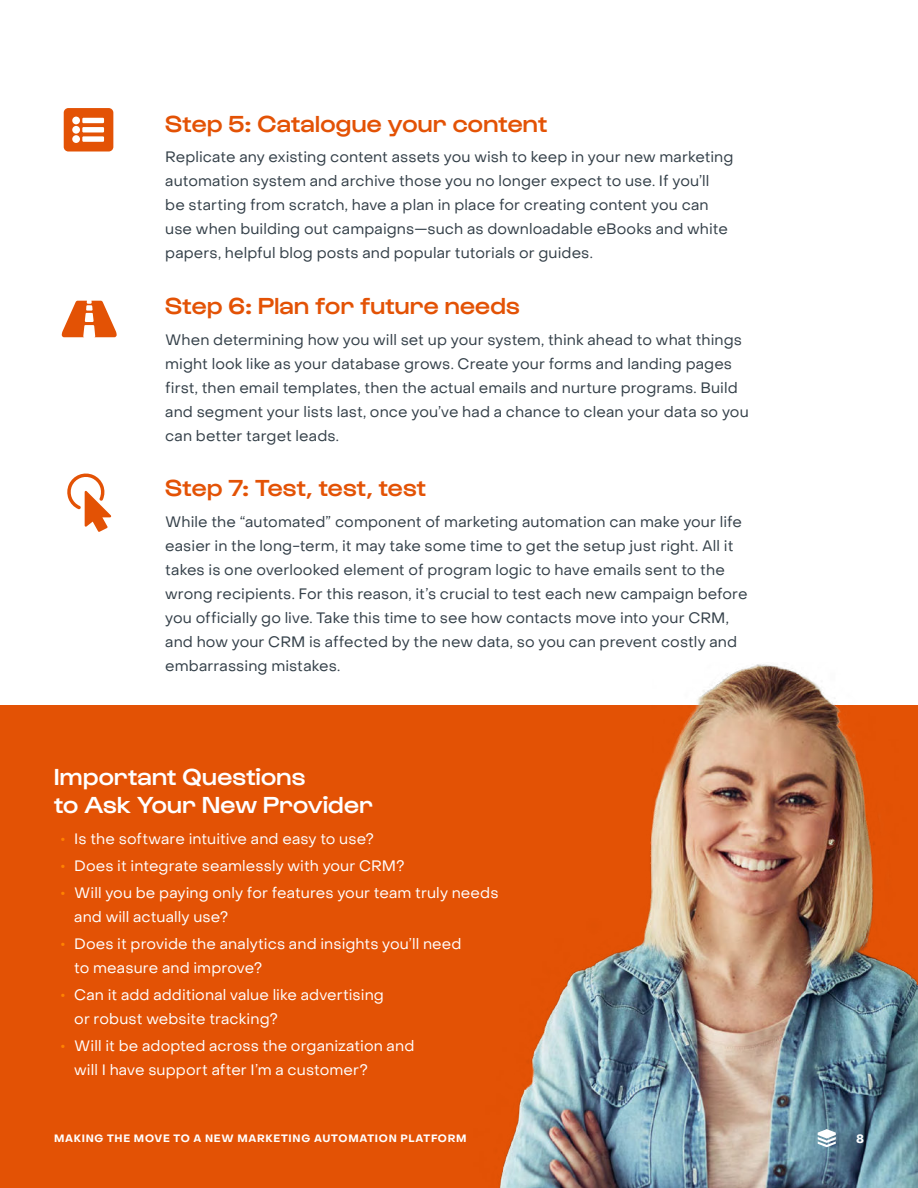
<style>
.page{position:relative;width:918px;height:1188px;background:#fff}
.page>*{position:absolute;margin:0;border:0;box-sizing:border-box;transform-origin:0 0}
.t1{font:500 24px "Gustavo";letter-spacing:.01em;color:#e35205}
.t2{font:500 24px/28.5px "Gustavo";letter-spacing:.01em;color:#fff}
.t3{font:15px/24px "Object Sans";letter-spacing:.005em;color:#333f48}
.t4{font:15px/24px "Object Sans";letter-spacing:.005em;color:#fff}
.t5{font:700 12px "Object Sans";color:#fff}
.t6{font:700 10.5px "Object Sans";letter-spacing:.065em;color:#fff}
.s1{font-weight:700;color:#ff8200}
</style>
<div class="page">
<div style="left:0;top:705px;width:918px;height:483px;background:#e35205"></div>
<img style="left:499px;top:664px;width:419px;height:524px">
<svg style="left:62px;top:301px;width:55px;height:36px"></svg>
<svg style="left:67px;top:473px;width:44px;height:59px"></svg>
<svg style="left:64px;top:108px;width:49px;height:44px"></svg>
<svg style="left:818px;top:1129px;width:18px;height:18px"></svg>
<h1 class="t1" style="left:165px;top:115px;width:384px">Step 5: Catalogue your content</h1>
<p class="t3" style="left:165px;top:147px;width:570px">Replicate any existing content assets you wish to keep in your new marketing automation system and archive those you no longer expect to use. If you’ll<br>be starting from scratch, have a plan in place for creating content you can use when building out campaigns—such as downloadable eBooks and white papers, helpful blog posts and popular tutorials or guides.</p>
<h1 class="t1" style="left:165px;top:297px;width:356px">Step 6: Plan for future needs</h1>
<p class="t3" style="left:165px;top:329px;width:585px">When determining how you will set up your system, think ahead to what things might look like as your database grows. Create your forms and landing pages first, then email templates, then the actual emails and nurture programs. Build and segment your lists last, once you’ve had a chance to clean your data so you can better target leads.</p>
<h1 class="t1" style="left:165px;top:479px;width:262px">Step 7: Test, test, test</h1>
<p class="t3" style="left:165px;top:511px;width:584px">While the “automated” component of marketing automation can make your life easier in the long-term, it may take some time to get the setup just right. All it takes is one overlooked element of program logic to have emails sent to the wrong recipients. For this reason, it’s crucial to test each new campaign before you officially go live. Take this time to see how contacts move into your CRM, and how your CRM is affected by the new data, so you can prevent costly and embarrassing mistakes.</p>
<h1 class="t2" style="left:54px;top:765px;width:320px">Important Questions<br>to Ask Your New Provider</h1>
<p class="t4" style="left:61px;top:828px;width:315px"><span class="s1">•</span> Is the software intuitive and easy to use?</p>
<p class="t4" style="left:61px;top:855px;width:345px"><span class="s1">•</span> Does it integrate seamlessly with your CRM?</p>
<p class="t4" style="left:74px;top:882px;width:426px;text-indent:-13px"><span class="s1">•</span> Will you be paying only for features your team truly needs and will actually use?</p>
<p class="t4" style="left:74px;top:933px;width:389px;text-indent:-13px"><span class="s1">•</span> Does it provide the analytics and insights you’ll need to measure and improve?</p>
<p class="t4" style="left:74px;top:984px;width:311px;text-indent:-13px"><span class="s1">•</span> Can it add additional value like advertising or robust website tracking?</p>
<p class="t4" style="left:74px;top:1035px;width:342px;text-indent:-13px"><span class="s1">•</span> Will it be adopted across the organization and will I have support after I’m a customer?</p>
<p class="t6" style="left:54px;top:1132px;width:414px">MAKING THE MOVE TO A NEW MARKETING AUTOMATION PLATFORM</p>
<p class="t5" style="left:856px;top:1134px;width:9px">8</p>
</div>
